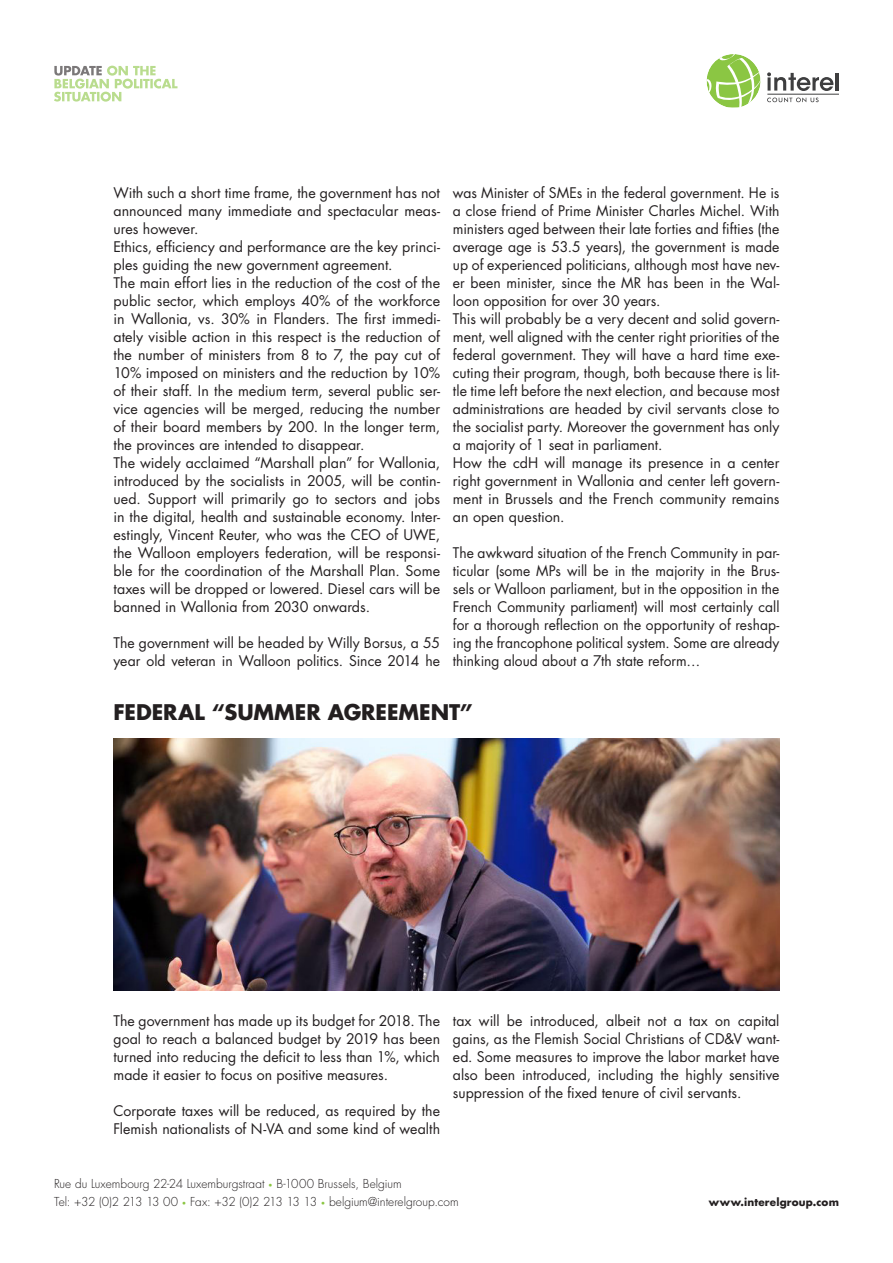
<style>
.page{position:relative;width:893px;height:1263px;background:#fff}
.page>*{position:absolute;margin:0;border:0;box-sizing:border-box;transform-origin:0 0}
.t1{font:700 21px "Futura Std";color:#231f20}
.t2{font:14.25px/18px "Futura Std";letter-spacing:.005em;color:#231f20;text-align:justify}
.t3{font:300 12px/18px "Futura Std";color:#231f20}
.t4{font:700 10.5px "Futura Std";letter-spacing:.015em;color:#231f20}
.s1{font-size:7.5px;color:#8bc643}
</style>
<div class="page">
<hr style="left:767px;top:94px;width:72px;height:1px;background:#3e3e3f">
<hr style="left:836px;top:73px;width:3px;height:18px;background:#3e3e3f">
<svg style="left:706px;top:54px;width:128px;height:53px"></svg>
<svg style="left:54px;top:66px;width:124px;height:36px"></svg>
<img style="left:113px;top:738px;width:666px;height:252px">
<p class="t2" style="left:113px;top:184px;width:328px">With such a short time frame, the government has not announced many immediate and spectacular meas&shy;ures however.</p>
<p class="t2" style="left:113px;top:238px;width:328px">Ethics, efficiency and performance are the key princi&shy;ples guiding the new government agreement.</p>
<p class="t2" style="left:113px;top:274px;width:328px">The main effort lies in the reduction of the cost of the public sector, which employs 40% of the workforce in Wallonia, vs. 30% in Flanders. The first immedi&shy;ately visible action in this respect is the reduction of the number of ministers from 8 to 7, the pay cut of 10% imposed on ministers and the reduction by 10% of their staff. In the medium term, several public ser&shy;vice agencies will be merged, reducing the number of their board members by 200. In the longer term, the provinces are intended to disappear.</p>
<p class="t2" style="left:113px;top:454px;width:328px">The widely acclaimed “Marshall plan” for Wallonia, introduced by the socialists in 2005, will be contin&shy;ued. Support will primarily go to sectors and jobs in the digital, health and sustainable economy. Inter&shy;estingly, Vincent Reuter, who was the CEO of UWE, the Walloon employers federation, will be responsi&shy;ble for the coordination of the Marshall Plan. Some taxes will be dropped or lowered. Diesel cars will be banned in Wallonia from 2030 onwards.</p>
<p class="t2" style="left:113px;top:634px;width:328px">The government will be headed by Willy Borsus, a 55 year old veteran in Walloon politics. Since 2014 he</p>
<p class="t2" style="left:453px;top:184px;width:328px">was Minister of SMEs in the federal government. He is a close friend of Prime Minister Charles Michel. With ministers aged between their late forties and fifties (the average age is 53.5 years), the government is made up of experienced politicians, although most have nev&shy;er been minister, since the MR has been in the Wal&shy;loon opposition for over 30 years.</p>
<p class="t2" style="left:453px;top:310px;width:328px">This will probably be a very decent and solid govern&shy;ment, well aligned with the center right priorities of the federal government. They will have a hard time exe&shy;cuting their program, though, both because there is lit&shy;tle time left before the next election, and because most administrations are headed by civil servants close to the socialist party. Moreover the government has only a majority of 1 seat in parliament.</p>
<p class="t2" style="left:453px;top:454px;width:328px">How the cdH will manage its presence in a center right government in Wallonia and center left govern&shy;ment in Brussels and the French community remains an open question.</p>
<p class="t2" style="left:453px;top:544px;width:328px">The awkward situation of the French Community in par&shy;ticular (some MPs will be in the majority in the Brus&shy;sels or Walloon parliament, but in the opposition in the French Community parliament) will most certainly call for a thorough reflection on the opportunity of reshap&shy;ing the francophone political system. Some are already thinking aloud about a 7th state reform…</p>
<p class="t1" style="left:113px;top:698px;width:361px">FEDERAL “SUMMER AGREEMENT”</p>
<p class="t2" style="left:113px;top:1012px;width:328px">The government has made up its budget for 2018. The goal to reach a balanced budget by 2019 has been turned into reducing the deficit to less than 1%, which made it easier to focus on positive measures.</p>
<p class="t2" style="left:113px;top:1102px;width:328px">Corporate taxes will be reduced, as required by the<br>Flemish nationalists of N-VA and some kind of wealth</p>
<p class="t2" style="left:453px;top:1012px;width:328px">tax will be introduced, albeit not a tax on capital gains, as the Flemish Social Christians of CD&amp;V want&shy;ed. Some measures to improve the labor market have also been introduced, including the highly sensitive suppression of the fixed tenure of civil servants.</p>
<p class="t3" style="left:54px;top:1175px;width:406px">Rue du Luxembourg 22-24 Luxemburgstraat <span class="s1">•</span> B-1000 Brussels, Belgium<br>Tel: +32 (0)2 213 13 00 <span class="s1">•</span> Fax: +32 (0)2 213 13 13 <span class="s1">•</span> belgium@interelgroup.com</p>
<p class="t4" style="left:709px;top:1195px;width:132px">www.interelgroup.com</p>
</div>
